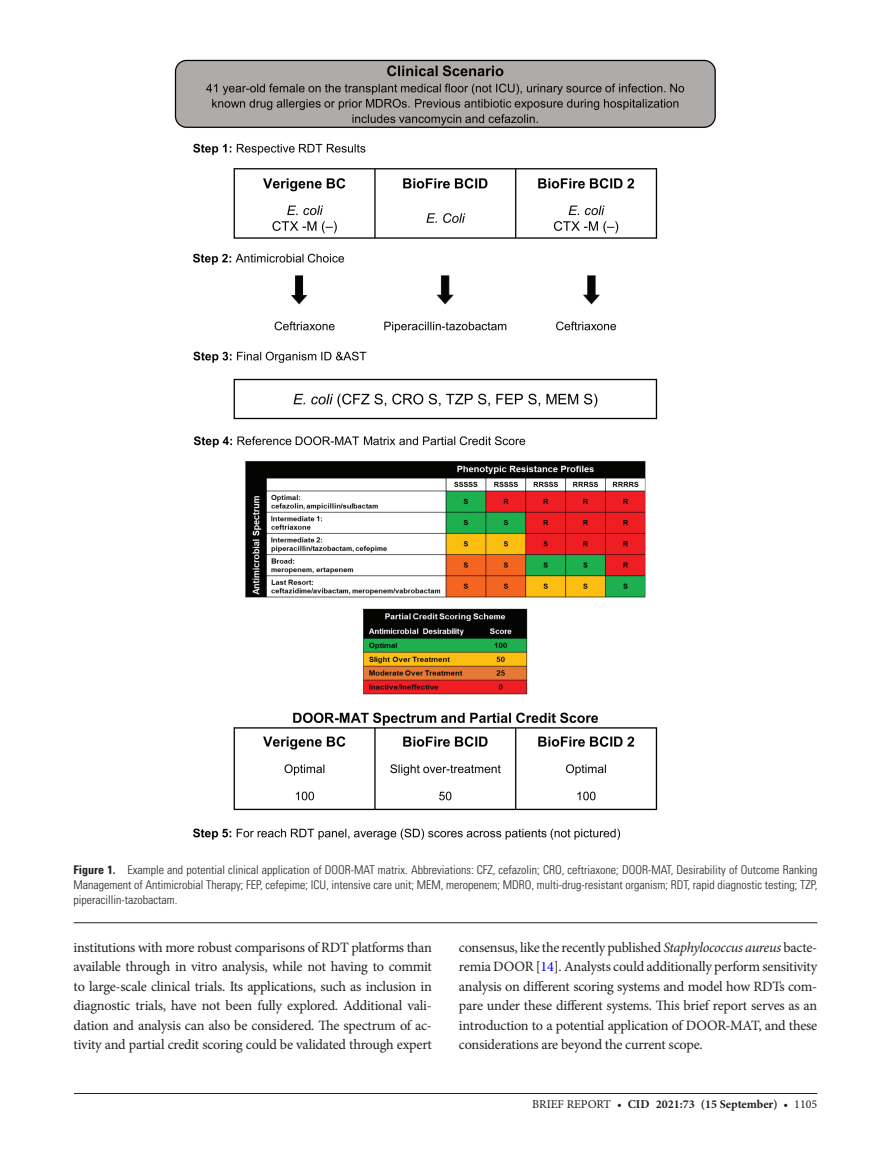
<style>
.page{position:relative;width:891px;height:1174px;background:#fff}
.page>*{position:absolute;margin:0;border:0;box-sizing:border-box;transform-origin:0 0}
.t1{font:14.25px/19.5px "Minion Pro";letter-spacing:-.015em;color:#231f20;text-align:justify}
.t2{font:300 condensed 12px/15px "Univers LT Std";color:#231f20;text-align:justify}
.t3{font:700 12px "Minion Pro";color:#231f20}
.s1{font-weight:700}
.s2{font-style:italic}
.s3{color:#00f}
.s4{font-weight:400}
</style>
<div class="page">
<hr style="left:74px;top:1093px;width:743px;height:1px;background:#231f20">
<hr style="left:74px;top:922px;width:743px;height:1px;background:#231f20">
<img style="left:175px;top:59px;width:541px;height:781px">
<p class="t2" style="left:74px;top:863px;width:745px"><span class="s1">Figure 1.</span> Example and potential clinical application of DOOR-MAT matrix. Abbreviations: CFZ, cefazolin; CRO, ceftriaxone; DOOR-MAT, Desirability of Outcome Ranking Management of Antimicrobial Therapy; FEP, cefepime; ICU, intensive care unit; MEM, meropenem; MDRO, multi-drug-resistant organism; RDT, rapid diagnostic testing; TZP, piperacillin-tazobactam.</p>
<p class="t1" style="left:74px;top:938px;width:360px">institutions with more robust comparisons of RDT platforms than available through in vitro analysis, while not having to commit to large-scale clinical trials. Its applications, such as inclusion in diagnostic trials, have not been fully explored. Additional vali&shy;dation and analysis can also be considered. The spectrum of ac&shy;tivity and partial credit scoring could be validated through expert</p>
<p class="t1" style="left:459px;top:938px;width:360px">consensus, like the recently published <span class="s2">Staphylococcus aureus</span> bacte&shy;remia DOOR [<span class="s3">14</span>]. Analysts could additionally perform sensitivity analysis on different scoring systems and model how RDTs com&shy;pare under these different systems. This brief report serves as an introduction to a potential application of DOOR-MAT, and these considerations are beyond the current scope.</p>
<p class="t3" style="left:532px;top:1095px;width:287px"><span class="s4">BRIEF REPORT •</span> cid 2021:73 (15 September) <span class="s4">• 1105</span></p>
</div>
